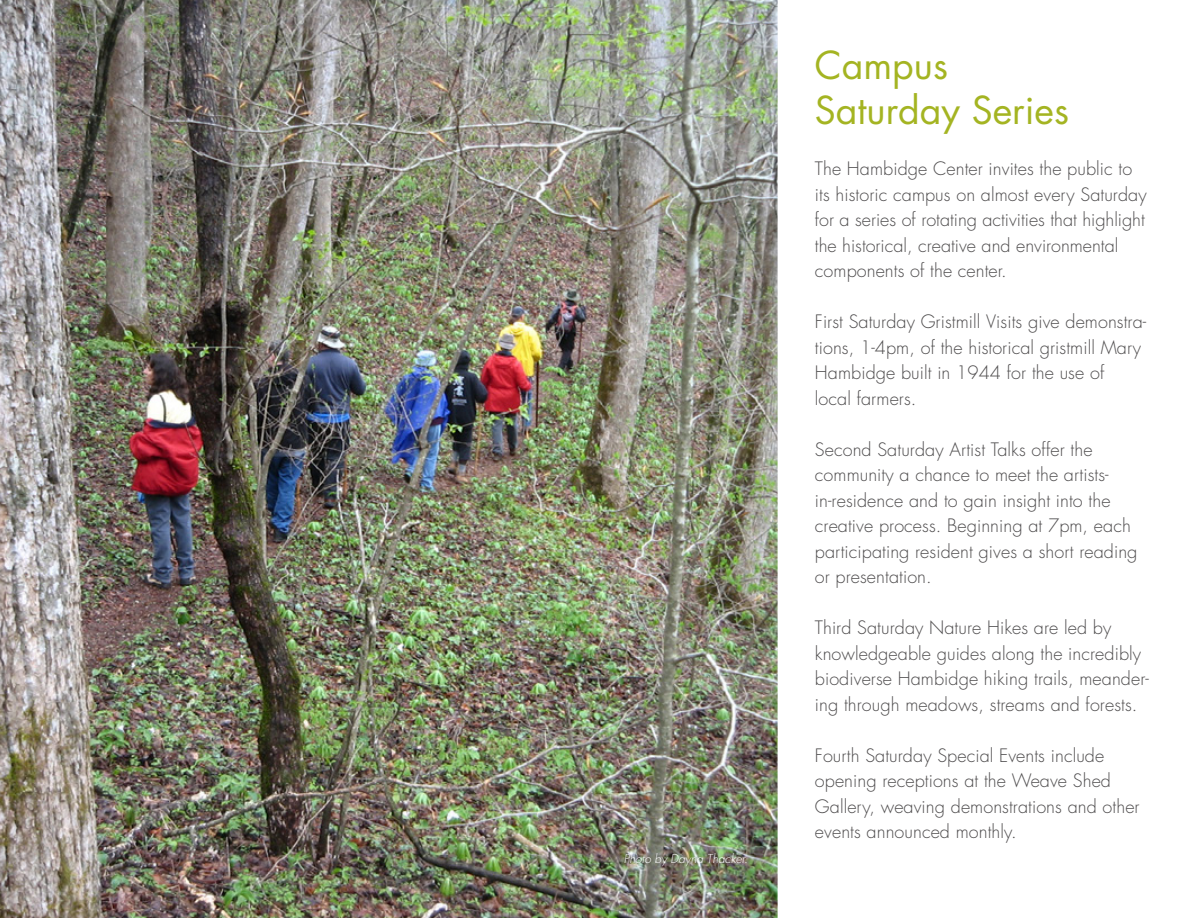
<style>
.page{position:relative;width:1188px;height:918px;background:#fff}
.page>*{position:absolute;margin:0;border:0;box-sizing:border-box;transform-origin:0 0}
.t1{font:37.5px/45px "Futura Std";color:#a4b422}
.t2{font:300 18px/25.5px "Futura Std";letter-spacing:.005em;color:#4e4c4d}
.t3{font:italic 300 12px "Futura Std";color:#fff}
</style>
<div class="page">
<img style="left:0;top:0;width:778px;height:918px">
<p class="t3" style="left:624px;top:851px;width:126px">Photo by Dayna Thacker.</p>
<h1 class="t1" style="left:815px;top:43px;width:256px">Campus<br>Saturday Series</h1>
<p class="t2" style="left:815px;top:156px;width:333px">The Hambidge Center invites the public to its historic campus on almost every Saturday for a series of rotating activities that highlight the historical, creative and environmental components of the center.</p>
<p class="t2" style="left:815px;top:309px;width:333px">First Saturday Gristmill Visits give demonstra&shy;tions, 1-4pm, of the historical gristmill Mary Hambidge built in 1944 for the use of<br>local farmers.</p>
<p class="t2" style="left:815px;top:437px;width:324px">Second Saturday Artist Talks offer the community a chance to meet the artists&shy;in-residence and to gain insight into the creative process. Beginning at 7pm, each participating resident gives a short reading or presentation.</p>
<p class="t2" style="left:815px;top:615px;width:335px">Third Saturday Nature Hikes are led by knowledgeable guides along the incredibly biodiverse Hambidge hiking trails, meander&shy;ing through meadows, streams and forests.</p>
<p class="t2" style="left:815px;top:743px;width:326px">Fourth Saturday Special Events include opening receptions at the Weave Shed Gallery, weaving demonstrations and other events announced monthly.</p>
</div>
